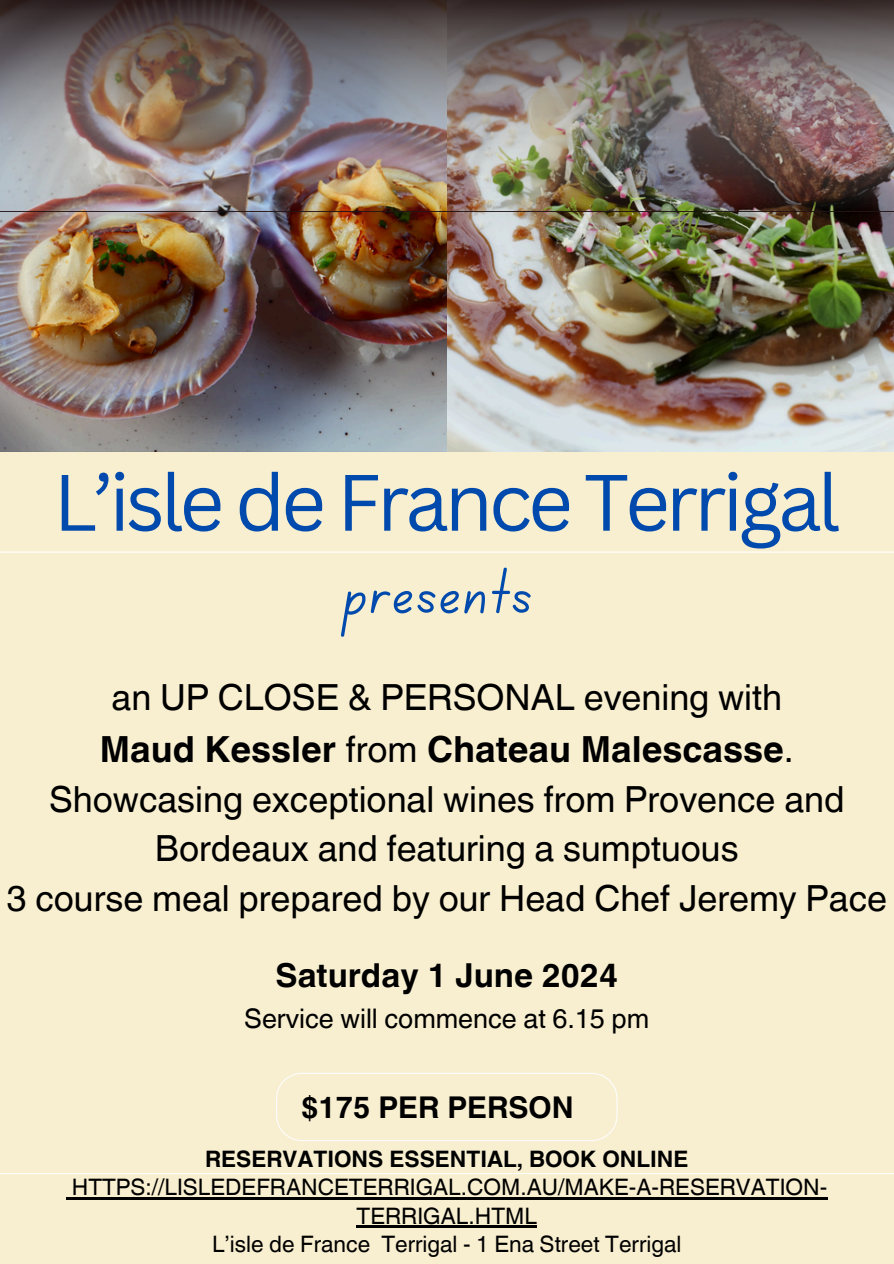
<style>
.page{position:relative;width:894px;height:1264px;background:#fff}
.page>*{position:absolute;margin:0;border:0;box-sizing:border-box;transform-origin:0 0}
.t1{font:78px "Canva Sans";letter-spacing:-.055em;color:#004aad}
.t2{font:66px "Canva School Font";letter-spacing:.03em;color:#004aad}
.t3{font:36px/50.1px "Helvetica World";color:#000;text-align:center}
.t4{font:700 33px "Helvetica World";color:#000}
.t5{font:700 30px "Helvetica World";color:#000}
.t6{font:27px "Helvetica World";color:#000}
.t7{font:22.65px/28.2px "Helvetica World";color:#000;text-align:center}
.t8{font:700 22.65px "Helvetica World";color:#000}
.s1{font-weight:700}
</style>
<div class="page">
<div style="left:0;top:0;width:893px;height:1263px;background:#f8efd0"></div>
<img style="left:0;top:212px;width:893px;height:239px">
<hr style="left:0;top:1172px;width:893px;height:2px;background:#fff">
<hr style="left:0;top:551px;width:893px;height:1px;background:#fff">
<img style="left:0;top:0;width:893px;height:212px">
<svg style="left:276px;top:1072px;width:341px;height:69px"></svg>
<svg style="left:66px;top:1197px;width:6px;height:2px"></svg>
<hr style="left:72px;top:1197px;width:755px;height:2px;background:#000">
<hr style="left:356px;top:1225px;width:181px;height:2px;background:#000">
<h1 class="t1" style="left:53px;top:447px;width:788px">L’isle de France Terrigal</h1>
<h2 class="t2" style="left:343px;top:563px;width:190px">presents</h2>
<p class="t3" style="left:7px;top:672px;width:881px">an UP CLOSE &amp; PERSONAL evening with<br><span class="s1">Maud Kessler</span> from <span class="s1">Chateau Malescasse</span>.<br>Showcasing exceptional wines from Provence and Bordeaux and featuring a sumptuous<br>3 course meal prepared by our Head Chef Jeremy Pace</p>
<h3 class="t4" style="left:275px;top:948px;width:344px">Saturday 1 June 2024</h3>
<h5 class="t6" style="left:244px;top:1002px;width:406px">Service will commence at 6.15 pm</h5>
<p class="t5" style="left:301px;top:1083px;width:274px">$175 PER PERSON</p>
<p class="t8" style="left:205px;top:1140px;width:484px">RESERVATIONS ESSENTIAL, BOOK ONLINE</p>
<p class="t7" style="left:72px;top:1173px;width:756px">HTTPS://LISLEDEFRANCETERRIGAL.COM.AU/MAKE-A-RESERVATION-<br>TERRIGAL.HTML<br>L’isle de France Terrigal - 1 Ena Street Terrigal</p>
</div>
